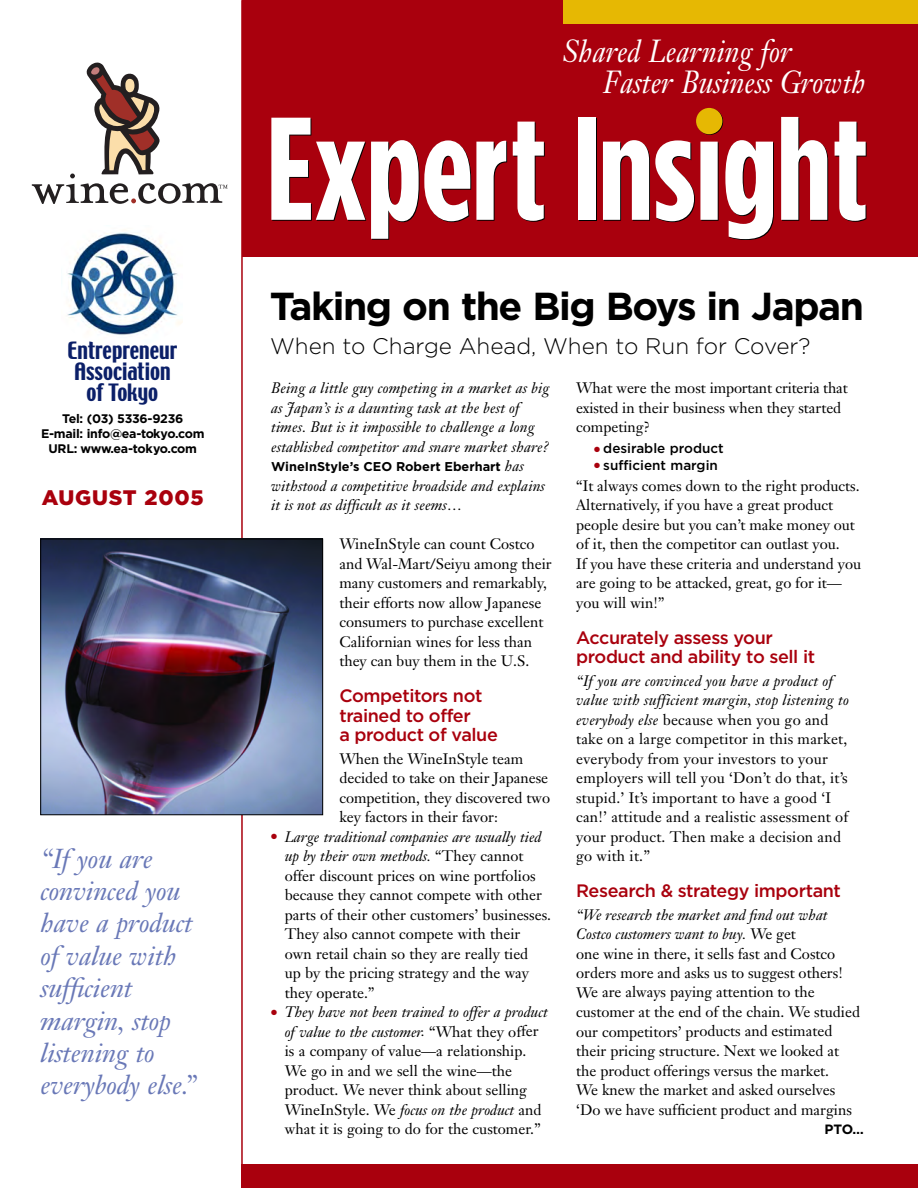
<style>
.page{position:relative;width:918px;height:1188px;background:#fff}
.page>*{position:absolute;margin:0;border:0;box-sizing:border-box;transform-origin:0 0}
.t1{font:700 145.95px "Gotham Condensed";color:#fff}
.t2{font:700 39px "Gotham";letter-spacing:-.035em;color:#000}
.t3{font:italic 31.5px/31.5px "Janson Text";color:#fff;scale:.9 1}
.t4{font:italic 27px/32.4px "Janson Text";letter-spacing:-.005em;color:#6978b7}
.t5{font:300 22.5px "Gotham";color:#000}
.t6{font:21.15px/21.1px "Techno";color:#0b1f68;text-align:center}
.t7{font:900 21px "Gotham";letter-spacing:.035em;color:#a9000d}
.t8{font:500 18px/19.5px "Gotham";letter-spacing:-.02em;color:#a9000d}
.t9{font:15px/19.5px "Janson Text";color:#000}
.t10{font:italic 15px/19.5px "Janson Text";letter-spacing:.01em;color:#000}
.t11{font:500 13.5px "Gotham";color:#000}
.t12{font:700 13.5px "Gotham";color:#000}
.t13{font:700 12.75px "Gotham";color:#000}
.t14{font:700 12.45px/15.1px "Gotham";letter-spacing:-.02em;color:#000;text-align:center}
.s1{font-family:"Janson Text";font-weight:400;font-style:italic;font-size:15px}
.s2{color:#a9000d}
.s3{font-style:italic}
</style>
<div class="page">
<div style="left:242px;top:0;width:676px;height:257px;background:#a9000d"></div>
<div style="left:563px;top:0;width:355px;height:24px;background:#e6b803"></div>
<div style="left:241px;top:1164px;width:677px;height:24px;background:#a9000d"></div>
<img style="left:67px;top:230px;width:115px;height:105px">
<hr style="left:241px;top:0;width:2px;height:1167px;background:#a9000d">
<img style="left:42px;top:541px;width:279px;height:272px">
<div style="left:40px;top:539px;width:283px;height:276px;border:1px solid #000"></div>
<svg style="left:697px;top:108px;width:26px;height:27px"></svg>
<div style="left:696px;top:108px;width:26px;height:26px;background:#e6b803;border-radius:50%"></div>
<svg style="left:32px;top:63px;width:196px;height:141px"></svg>
<h3 class="t6" style="left:67px;top:341px;width:111px">Entrepreneur<br>Association of Tokyo</h3>
<p class="t14" style="left:41px;top:411px;width:165px">Tel: (03) 5336-9236<br>E-mail: info@ea-tokyo.com<br>URL: www.ea-tokyo.com</p>
<h3 class="t7" style="left:42px;top:485px;width:164px">AUGUST 2005</h3>
<h3 class="t4" style="left:40px;top:845px;width:158px">“If you are convinced you have a product of value with sufficient margin, stop listening to everybody else.”</h3>
<h3 class="t3" style="left:603px;top:38px;width:293px;text-indent:-40px">Shared Learning for<br>Faster Business Growth</h3>
<h1 class="t1" style="left:266px;top:84px;width:603px">Expert Insight</h1>
<h2 class="t2" style="left:270px;top:284px;width:596px">Taking on the Big Boys in Japan</h2>
<h3 class="t5" style="left:270px;top:333px;width:542px">When to Charge Ahead, When to Run for Cover?</h3>
<p class="t10" style="left:271px;top:380px;width:280px">Being a little guy competing in a market as big as Japan’s is a daunting task at the best of times. But is it impossible to challenge a long established competitor and snare market share?</p>
<p class="t13" style="left:271px;top:459px;width:254px">WineInStyle’s CEO Robert Eberhart <span class="s1">has</span></p>
<p class="t10" style="left:271px;top:477px;width:275px">withstood a competitive broadside and explains it is not as difficult as it seems…</p>
<p class="t9" style="left:339px;top:536px;width:214px">WineInStyle can count Costco and Wal-Mart/Seiyu among their many customers and remarkably, their efforts now allow Japanese consumers to purchase excellent<br>Californian wines for less than they can buy them in the U.S.</p>
<p class="t8" style="left:339px;top:686px;width:160px">Competitors not trained to offer<br>a product of value</p>
<p class="t9" style="left:339px;top:750px;width:212px">When the WineInStyle team decided to take on their Japanese competition, they discovered two key factors in their favor:</p>
<p class="t9" style="left:285px;top:828px;width:268px;text-indent:-14px"><span class="s2">●</span> <span class="s3">Large traditional companies are usually tied up by their own methods.</span> “They cannot offer discount prices on wine portfolios because they cannot compete with other parts of their other customers’ businesses.<br>They also cannot compete with their<br>own retail chain so they are really tied<br>up by the pricing strategy and the way they operate.”</p>
<p class="t9" style="left:285px;top:1004px;width:265px;text-indent:-14px"><span class="s2">●</span> <span class="s3">They have not been trained to offer a product of value to the customer.</span> “What they offer is a company of value—a relationship.<br>We go in and we sell the wine—the product. We never think about selling WineInStyle. We <span class="s3">focus on the product</span> and what it is going to do for the customer.”</p>
<p class="t9" style="left:576px;top:380px;width:273px">What were the most important criteria that existed in their business when they started competing?</p>
<p class="t11" style="left:594px;top:440px;width:131px"><span class="s2">●</span> desirable product</p>
<p class="t11" style="left:594px;top:457px;width:125px"><span class="s2">●</span> sufficient margin</p>
<p class="t9" style="left:576px;top:477px;width:286px">“It always comes down to the right products.<br>Alternatively, if you have a great product people desire but you can’t make money out of it, then the competitor can outlast you.<br>If you have these criteria and understand you are going to be attacked, great, go for it— you will win!”</p>
<p class="t8" style="left:576px;top:628px;width:240px">Accurately assess your product and ability to sell it</p>
<p class="t9" style="left:576px;top:672px;width:274px"><span class="s3">“If you are convinced you have a product of value with sufficient margin, stop listening to everybody else</span> because when you go and take on a large competitor in this market, everybody from your investors to your employers will tell you ‘Don’t do that, it’s stupid.’ It’s important to have a good ‘I can!’ attitude and a realistic assessment of your product. Then make a decision and go with it.”</p>
<p class="t8" style="left:576px;top:881px;width:266px">Research &amp; strategy important</p>
<p class="t9" style="left:576px;top:906px;width:285px"><span class="s3">“We research the market and find out what Costco customers want to buy.</span> We get<br>one wine in there, it sells fast and Costco orders more and asks us to suggest others!<br>We are always paying attention to the customer at the end of the chain. We studied our competitors’ products and estimated their pricing structure. Next we looked at the product offerings versus the market.<br>We knew the market and asked ourselves ‘Do we have sufficient product and margins</p>
<p class="t12" style="left:824px;top:1121px;width:41px">PTO…</p>
</div>
